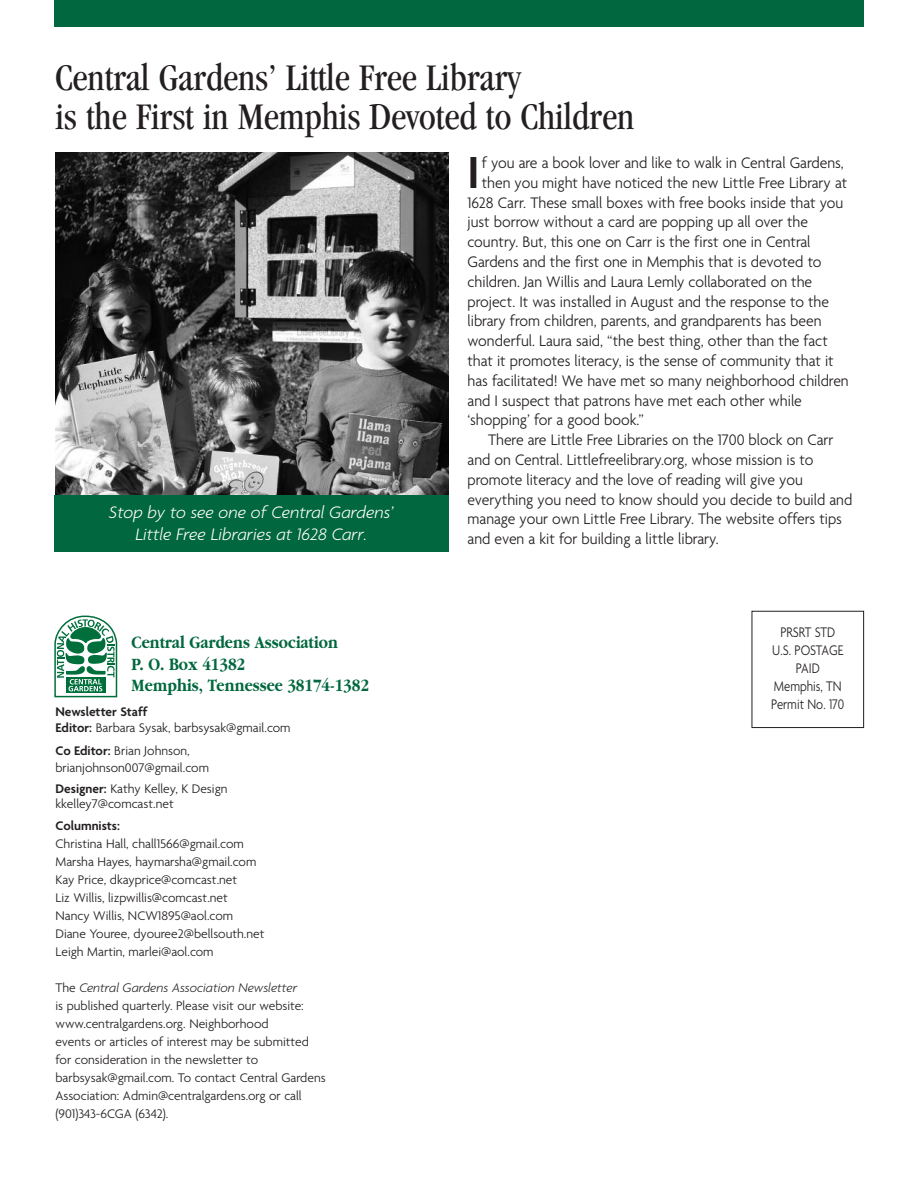
<style>
.page{position:relative;width:918px;height:1188px;background:#fff}
.page>*{position:absolute;margin:0;border:0;box-sizing:border-box;transform-origin:0 0}
.t1{font:600 48.6px "Agenda";color:#231f20;scale:.95 1}
.t2{font:condensed 39px/39px "Garamond";letter-spacing:-.005em;color:#231f20}
.t3{font:700 18px/21.6px "Garamond";color:#00673e;scale:.85 1}
.t4{font:italic 300 18px/21.6px "Agenda";color:#fff;text-align:center}
.t5{font:300 16.5px "Agenda";color:#231f20;scale:.95 1}
.t6{font:300 15px/18px "Agenda";color:#231f20;text-align:center;scale:.85 1}
.t7{font:300 13.5px/18px "Agenda";color:#231f20}
.t8{font:600 13.5px "Agenda";color:#231f20}
.s1{font-weight:600}
.s2{font-style:italic}
</style>
<div class="page">
<svg style="left:54px;top:616px;width:63px;height:81px"></svg>
<div style="left:752px;top:611px;width:112px;height:117px;border:1px solid #231f20"></div>
<div style="left:54px;top:0;width:810px;height:27px;background:#00673e"></div>
<img style="left:55px;top:153px;width:393px;height:342px">
<div style="left:54px;top:495px;width:394px;height:57px;background:#00673e"></div>
<h2 class="t2" style="left:56px;top:61px;width:580px">Central Gardens’ Little Free Library<br>is the First in Memphis Devoted to Children</h2>
<p class="t4" style="left:109px;top:501px;width:286px">Stop by to see one of Central Gardens’<br>Little Free Libraries at 1628 Carr.</p>
<h1 class="t1" style="left:468px;top:143px;width:14px">I</h1>
<p class="t5" style="left:482px;top:153px;width:383px">f you are a book lover and like to walk in Central Gardens,</p>
<p class="t5" style="left:482px;top:172px;width:386px">then you might have noticed the new Little Free Library at</p>
<p class="t5" style="left:468px;top:192px;width:397px">1628 Carr. These small boxes with free books inside that you</p>
<p class="t5" style="left:468px;top:212px;width:360px">just borrow without a card are popping up all over the</p>
<p class="t5" style="left:468px;top:232px;width:363px">country. But, this one on Carr is the first one in Central</p>
<p class="t5" style="left:468px;top:252px;width:374px">Gardens and the first one in Memphis that is devoted to</p>
<p class="t5" style="left:468px;top:271px;width:364px">children. Jan Willis and Laura Lemly collaborated on the</p>
<p class="t5" style="left:468px;top:291px;width:382px">project. It was installed in August and the response to the</p>
<p class="t5" style="left:468px;top:311px;width:374px">library from children, parents, and grandparents has been</p>
<p class="t5" style="left:468px;top:331px;width:381px">wonderful. Laura said, “the best thing, other than the fact</p>
<p class="t5" style="left:468px;top:351px;width:387px">that it promotes literacy, is the sense of community that it</p>
<p class="t5" style="left:468px;top:370px;width:403px">has facilitated! We have met so many neighborhood children</p>
<p class="t5" style="left:468px;top:390px;width:353px">and I suspect that patrons have met each other while</p>
<p class="t5" style="left:468px;top:410px;width:187px">‘shopping’ for a good book.”</p>
<p class="t5" style="left:488px;top:430px;width:365px">There are Little Free Libraries on the 1700 block on Carr</p>
<p class="t5" style="left:468px;top:450px;width:366px">and on Central. Littlefreelibrary.org, whose mission is to</p>
<p class="t5" style="left:468px;top:469px;width:355px">promote literacy and the love of reading will give you</p>
<p class="t5" style="left:468px;top:489px;width:407px">everything you need to know should you decide to build and</p>
<p class="t5" style="left:468px;top:509px;width:396px">manage your own Little Free Library. The website offers tips</p>
<p class="t5" style="left:468px;top:529px;width:266px">and even a kit for building a little library.</p>
<p class="t3" style="left:132px;top:631px;width:281px">Central Gardens Association<br>P. O. Box 41382<br>Memphis, Tennessee 38174-1382</p>
<p class="t6" style="left:771px;top:622px;width:87px">PRSRT STD<br>U.S. POSTAGE<br>PAID<br>Memphis, TN<br>Permit No. 170</p>
<p class="t7" style="left:56px;top:703px;width:237px;line-height:16.5px"><span class="s1">Newsletter Staff<br>Editor:</span> Barbara Sysak, barbsysak@gmail.com</p>
<p class="t7" style="left:56px;top:742px;width:155px;line-height:16.5px"><span class="s1">Co Editor:</span> Brian Johnson, brianjohnson007@gmail.com</p>
<p class="t7" style="left:56px;top:781px;width:174px;line-height:15px"><span class="s1">Designer:</span> Kathy Kelley, K Design kkelley7@comcast.net</p>
<p class="t8" style="left:55px;top:817px;width:66px">Columnists:</p>
<p class="t7" style="left:55px;top:834px;width:210px">Christina Hall, chall1566@gmail.com Marsha Hayes, haymarsha@gmail.com Kay Price, dkayprice@comcast.net<br>Liz Willis, lizpwillis@comcast.net Nancy Willis, NCW1895@aol.com Diane Youree, dyouree2@bellsouth.net Leigh Martin, marlei@aol.com</p>
<p class="t7" style="left:56px;top:978px;width:272px">The <span class="s2">Central Gardens Association Newsletter<br></span>is published quarterly. Please visit our website: www.centralgardens.org. Neighborhood<br>events or articles of interest may be submitted for consideration in the newsletter to barbsysak@gmail.com. To contact Central Gardens Association: Admin@centralgardens.org or call (901)343-6CGA (6342).</p>
</div>
